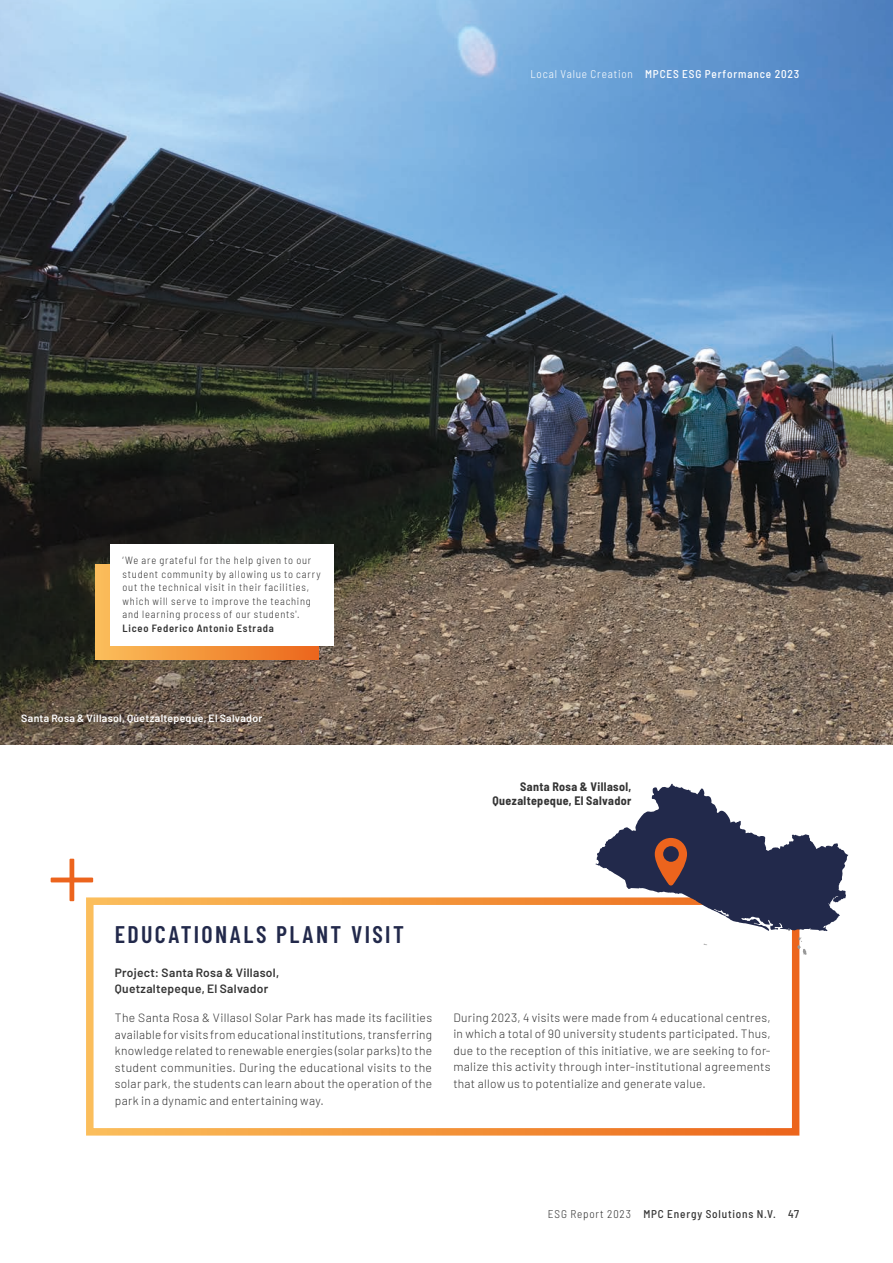
<style>
.page{position:relative;width:893px;height:1263px;background:#fff}
.page>*{position:absolute;margin:0;border:0;box-sizing:border-box;transform-origin:0 0}
.t1{font:600 24px "Barlow Condensed";letter-spacing:.1em;color:#22294b}
.t2{font:300 12px/16.5px "Barlow";letter-spacing:.02em;color:#343434;text-align:justify}
.t3{font:600 12px/16.5px "Barlow";letter-spacing:.025em;color:#343434}
.t4{font:700 semi-condensed 12px/13.5px "Barlow";letter-spacing:.03em;color:#343434;text-align:right}
.t5{font:500 semi-condensed 11.25px "Barlow";letter-spacing:.075em;color:#fff}
.t6{font:500 semi-condensed 11.25px "Barlow";letter-spacing:.075em;color:#343434}
.t7{font:300 semi-condensed 10.5px/13.5px "Barlow";letter-spacing:.075em;color:#343434}
.t8{font:600 10.5px "Barlow";letter-spacing:.03em;color:#fff}
.t9{font:600 semi-condensed 10.5px "Barlow";letter-spacing:.075em;color:#343434}
.s1{font-weight:300}
</style>
<div class="page">
<img style="left:0;top:0;width:893px;height:745px">
<div style="left:95px;top:564px;width:224px;height:96px;background:linear-gradient(to right,#fbc05a,#ec671b)"></div>
<div style="left:111px;top:545px;width:223px;height:101px;background:#fff"></div>
<div style="left:86px;top:897px;width:713px;height:238px;border:8px solid #fff"></div>
<svg style="left:51px;top:859px;width:42px;height:42px"></svg>
<svg style="left:797px;top:937px;width:10px;height:18px"></svg>
<svg style="left:595px;top:784px;width:253px;height:147px"></svg>
<p class="t5" style="left:530px;top:66px;width:271px"><span class="s1">Local Value Creation</span> MPCES ESG Performance 2023</p>
<p class="t7" style="left:123px;top:553px;width:200px">‘We are grateful for the help given to our student community by allowing us to carry out the technical visit in their facilities, which will serve to improve the teaching and learning process of our students'.</p>
<p class="t9" style="left:123px;top:620px;width:153px">Liceo Federico Antonio Estrada</p>
<p class="t8" style="left:21px;top:711px;width:243px">Santa Rosa &amp; Villasol, Quetzaltepeque, El Salvador</p>
<p class="t4" style="left:493px;top:779px;width:140px">Santa Rosa &amp; Villasol,<br>Quezaltepeque, El Salvador</p>
<h1 class="t1" style="left:115px;top:917px;width:291px">EDUCATIONALS PLANT VISIT</h1>
<p class="t3" style="left:115px;top:963px;width:166px">Project: Santa Rosa &amp; Villasol,<br>Quetzaltepeque, El Salvador</p>
<p class="t2" style="left:115px;top:1009px;width:319px">The Santa Rosa &amp; Villasol Solar Park has made its facilities available for visits from educational institutions, transferring knowledge related to renewable energies (solar parks) to the student communities. During the educational visits to the solar park, the students can learn about the operation of the park in a dynamic and entertaining way.</p>
<p class="t2" style="left:453px;top:1008px;width:319px">During 2023, 4 visits were made from 4 educational centres, in which a total of 90 university students participated. Thus, due to the reception of this initiative, we are seeking to for&shy;malize this activity through inter-institutional agreements that allow us to potentialize and generate value.</p>
<p class="t6" style="left:548px;top:1205px;width:253px"><span class="s1">ESG Report 2023</span> MPC Energy Solutions N.V. 47</p>
</div>
